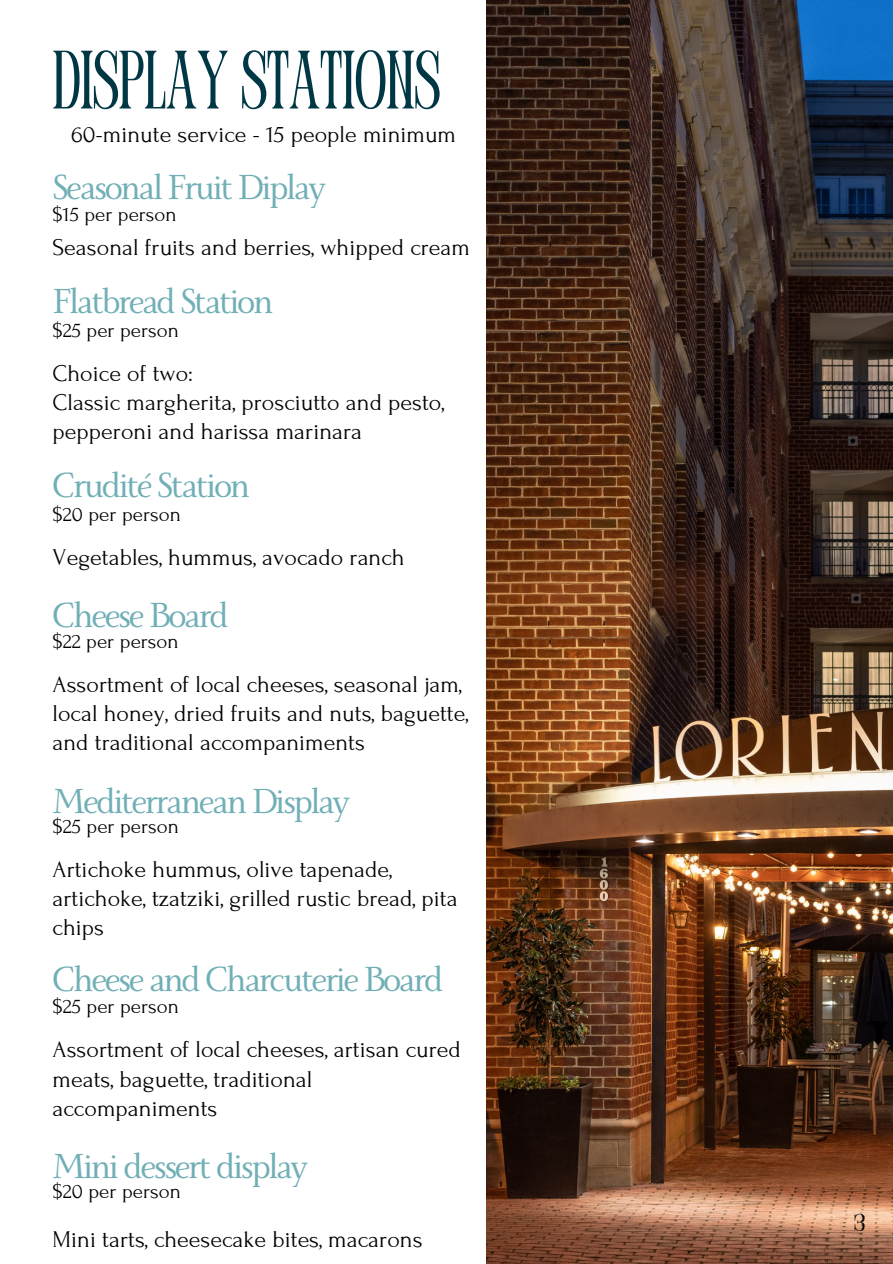
<style>
.page{position:relative;width:893px;height:1264px;background:#fff}
.page>*{position:absolute;margin:0;border:0;box-sizing:border-box;transform-origin:0 0}
.t1{font:condensed 82.5px "Perandoryv 2";color:#003745}
.t2{font:38.7px "Monterchi Serif";letter-spacing:-.065em;color:#71afb6}
.t3{font:24.45px "Perandoryv 2";color:#000001}
.t4{font:24px/29.2px "Forum";color:#000001}
.t5{font:21px "Forum";color:#000001}
</style>
<div class="page">
<img style="left:486px;top:0;width:406px;height:1263px">
<p class="t1" style="left:53px;top:47px;width:389px">DISPLAY STATIONS</p>
<h1 class="t4" style="left:71px;top:120px;width:386px">60-minute service - 15 people minimum</h1>
<h3 class="t2" style="left:53px;top:167px;width:275px">Seasonal Fruit Diplay</h3>
<h2 class="t4" style="left:53px;top:233px;width:419px">Seasonal fruits and berries, whipped cream</h2>
<p class="t2" style="left:53px;top:282px;width:222px">Flatbread Station</p>
<h2 class="t5" style="left:53px;top:203px;width:126px">$15 per person</h2>
<p class="t5" style="left:53px;top:319px;width:128px">$25 per person</p>
<h3 class="t4" style="left:53px;top:359px;width:393px">Choice of two:<br>Classic margherita, prosciutto and pesto, pepperoni and harissa marinara</h3>
<h3 class="t2" style="left:53px;top:466px;width:199px">Crudité Station</h3>
<h2 class="t5" style="left:53px;top:503px;width:130px">$20 per person</h2>
<p class="t4" style="left:53px;top:543px;width:353px">Vegetables, hummus, avocado ranch</p>
<h3 class="t2" style="left:53px;top:596px;width:178px">Cheese Board</h3>
<h2 class="t5" style="left:53px;top:629px;width:128px">$22 per person</h2>
<p class="t4" style="left:53px;top:670px;width:417px">Assortment of local cheeses, seasonal jam, local honey, dried fruits and nuts, baguette, and traditional accompaniments</p>
<h3 class="t2" style="left:53px;top:781px;width:299px">Mediterranean Display</h3>
<h2 class="t4" style="left:53px;top:855px;width:406px">Artichoke hummus, olive tapenade, artichoke, tzatziki, grilled rustic bread, pita chips</h2>
<p class="t5" style="left:53px;top:814px;width:128px">$25 per person</p>
<h3 class="t2" style="left:53px;top:960px;width:392px">Cheese and Charcuterie Board</h3>
<h2 class="t5" style="left:53px;top:995px;width:128px">$25 per person</h2>
<p class="t4" style="left:53px;top:1035px;width:409px">Assortment of local cheeses, artisan cured meats, baguette, traditional accompaniments</p>
<h2 class="t2" style="left:53px;top:1147px;width:257px">Mini dessert display</h2>
<p class="t5" style="left:53px;top:1180px;width:130px">$20 per person</p>
<h3 class="t4" style="left:53px;top:1224px;width:371px">Mini tarts, cheesecake bites, macarons</h3>
<h3 class="t3" style="left:854px;top:1212px;width:12px">3</h3>
</div>
